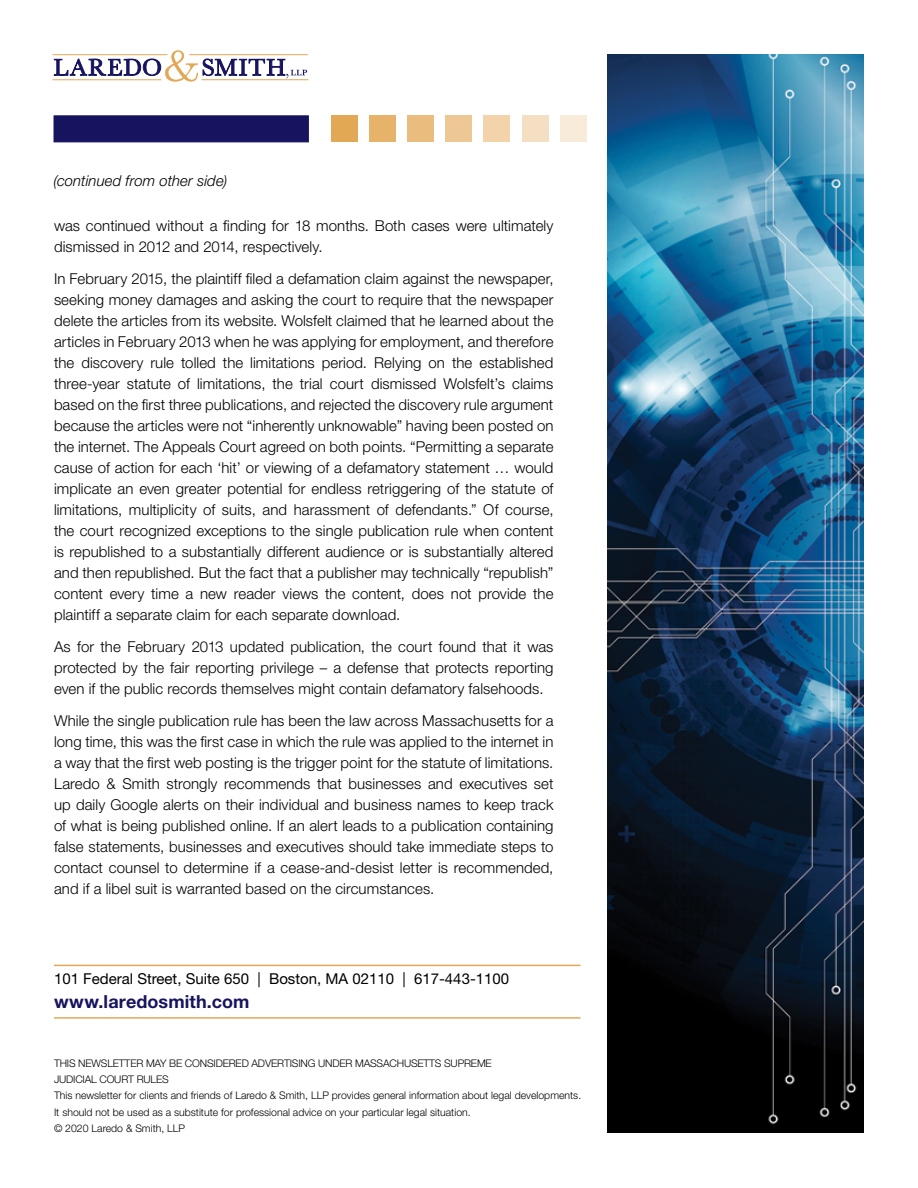
<style>
.page{position:relative;width:918px;height:1188px;background:#fff}
.page>*{position:absolute;margin:0;border:0;box-sizing:border-box;transform-origin:0 0}
.t1{font:700 18px "Helvetica Neue LT Std";letter-spacing:.005em;color:#16145f}
.t2{font:300 15px/21px "Helvetica Neue LT Std";letter-spacing:.005em;color:#000;text-align:justify}
.t3{font:15px "Helvetica Neue LT Std";color:#000}
.t4{font:italic 300 15px "Helvetica Neue LT Std";letter-spacing:.005em;color:#000}
.t5{font:300 10.5px/16.5px "Helvetica Neue LT Std";color:#000}
</style>
<div class="page">
<svg style="left:54px;top:49px;width:253px;height:33px"></svg>
<hr style="left:53px;top:54px;width:114px;height:1px;background:#e2a856">
<hr style="left:53px;top:79px;width:108px;height:1px;background:#e2a856">
<hr style="left:189px;top:54px;width:119px;height:1px;background:#e2a856">
<hr style="left:202px;top:79px;width:106px;height:1px;background:#e2a856">
<div style="left:54px;top:116px;width:255px;height:26px;background:#16145f"></div>
<div style="left:332px;top:115px;width:26px;height:27px;background:#e2a856"></div>
<div style="left:370px;top:115px;width:26px;height:27px;background:#e7b36b"></div>
<div style="left:408px;top:115px;width:26px;height:27px;background:#eabd7f"></div>
<div style="left:446px;top:115px;width:26px;height:27px;background:#eec894"></div>
<div style="left:484px;top:115px;width:26px;height:27px;background:#f2d3aa"></div>
<div style="left:522px;top:115px;width:26px;height:27px;background:#f5dfc2"></div>
<div style="left:560px;top:115px;width:26px;height:27px;background:#f9ebda"></div>
<hr style="left:54px;top:965px;width:526px;height:1px;background:#e2a856">
<img style="left:608px;top:54px;width:256px;height:1079px">
<hr style="left:54px;top:1017px;width:526px;height:2px;background:#e2a856">
<p class="t4" style="left:54px;top:172px;width:175px">(continued from other side)</p>
<p class="t2" style="left:54px;top:215px;width:501px">was continued without a finding for 18 months. Both cases were ultimately dismissed in 2012 and 2014, respectively.</p>
<p class="t2" style="left:54px;top:268px;width:501px">In February 2015, the plaintiff filed a defamation claim against the newspaper, seeking money damages and asking the court to require that the newspaper delete the articles from its website. Wolsfelt claimed that he learned about the articles in February 2013 when he was applying for employment, and therefore the discovery rule tolled the limitations period. Relying on the established three-year statute of limitations, the trial court dismissed Wolsfelt’s claims based on the first three publications, and rejected the discovery rule argument because the articles were not “inherently unknowable” having been posted on the internet. The Appeals Court agreed on both points. “Permitting a separate cause of action for each ‘hit’ or viewing of a defamatory statement … would implicate an even greater potential for endless retriggering of the statute of limitations, multiplicity of suits, and harassment of defendants.” Of course, the court recognized exceptions to the single publication rule when content is republished to a substantially different audience or is substantially altered and then republished. But the fact that a publisher may technically “republish” content every time a new reader views the content, does not provide the plaintiff a separate claim for each separate download.</p>
<p class="t2" style="left:54px;top:636px;width:501px">As for the February 2013 updated publication, the court found that it was protected by the fair reporting privilege – a defense that protects reporting even if the public records themselves might contain defamatory falsehoods.</p>
<p class="t2" style="left:54px;top:709px;width:501px">While the single publication rule has been the law across Massachusetts for a long time, this was the first case in which the rule was applied to the internet in a way that the first web posting is the trigger point for the statute of limitations.<br>Laredo &amp; Smith strongly recommends that businesses and executives set up daily Google alerts on their individual and business names to keep track of what is being published online. If an alert leads to a publication containing false statements, businesses and executives should take immediate steps to contact counsel to determine if a cease-and-desist letter is recommended, and if a libel suit is warranted based on the circumstances.</p>
<p class="t3" style="left:54px;top:970px;width:457px">101 Federal Street, Suite 650 | Boston, MA 02110 | 617-443-1100</p>
<p class="t1" style="left:54px;top:991px;width:197px">www.laredosmith.com</p>
<p class="t5" style="left:54px;top:1054px;width:529px">THIS NEWSLETTER MAY BE CONSIDERED ADVERTISING UNDER MASSACHUSETTS SUPREME<br>JUDICIAL COURT RULES<br>This newsletter for clients and friends of Laredo &amp; Smith, LLP provides general information about legal developments.<br>It should not be used as a substitute for professional advice on your particular legal situation.<br>© 2020 Laredo &amp; Smith, LLP</p>
</div>
